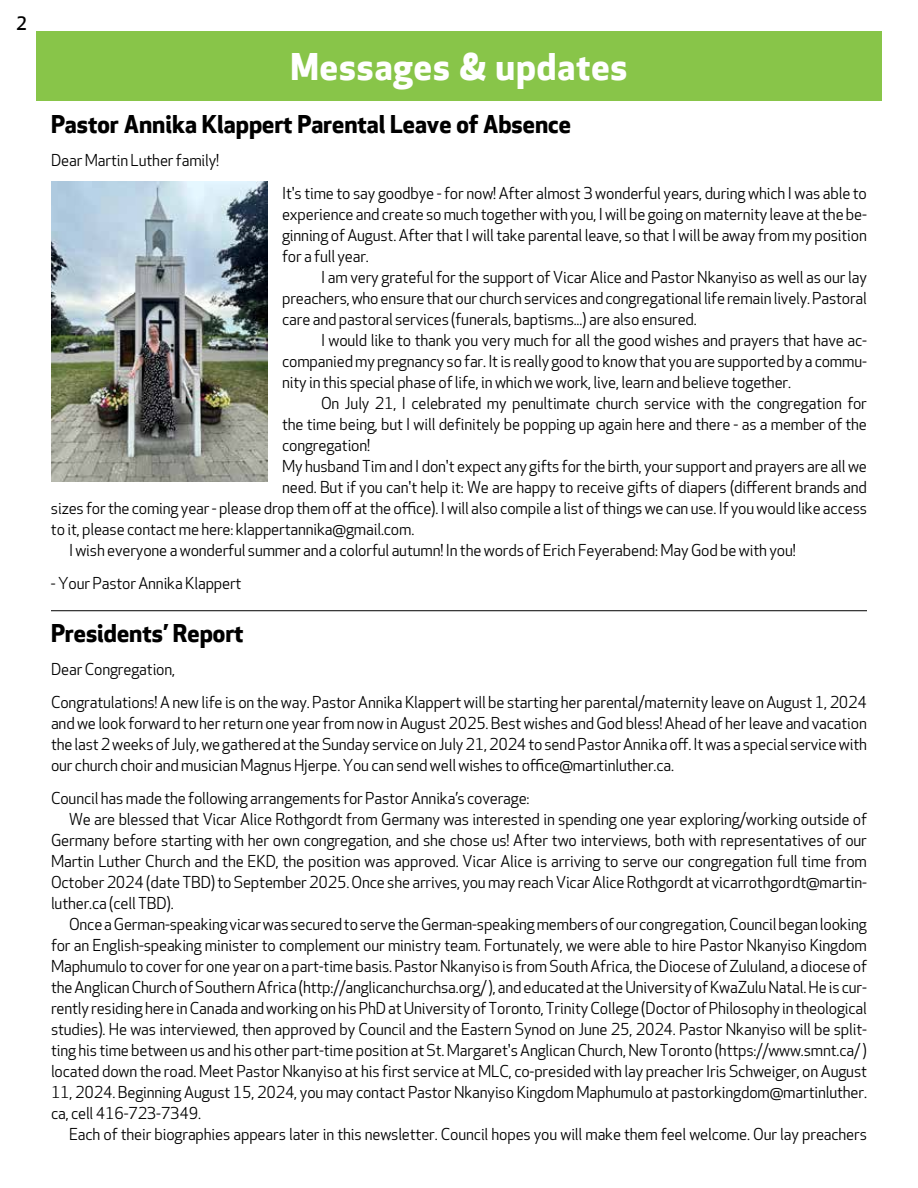
<style>
.page{position:relative;width:918px;height:1188px;background:#fff}
.page>*{position:absolute;margin:0;border:0;box-sizing:border-box;transform-origin:0 0}
.t1{font:700 36px "Apex New";letter-spacing:.025em;color:#fff}
.t2{font:700 24px "Apex New";color:#000}
.t3{font:500 18px "Apex New";color:#000}
.t4{font:15.75px/21px "Apex New";letter-spacing:-.01em;color:#000;text-align:justify}
</style>
<div class="page">
<hr style="left:51px;top:610px;width:816px;height:1px;background:#000">
<div style="left:36px;top:31px;width:846px;height:69px;background:#88c549"></div>
<img style="left:51px;top:181px;width:216px;height:301px">
<p class="t3" style="left:16px;top:13px;width:12px">2</p>
<h1 class="t1" style="left:290px;top:46px;width:339px">Messages &amp; updates</h1>
<h2 class="t2" style="left:51px;top:110px;width:522px">Pastor Annika Klappert Parental Leave of Absence</h2>
<p class="t4" style="left:51px;top:151px;width:170px">Dear Martin Luther family!</p>
<p class="t4" style="left:282px;top:184px;width:586px">It's time to say goodbye - for now! After almost 3 wonderful years, during which I was able to experience and create so much together with you, I will be going on maternity leave at the be&shy;ginning of August. After that I will take parental leave, so that I will be away from my position for a full year.</p>
<p class="t4" style="left:282px;top:268px;width:586px;text-indent:39px">I am very grateful for the support of Vicar Alice and Pastor Nkanyiso as well as our lay preachers, who ensure that our church services and congregational life remain lively. Pastoral care and pastoral services (funerals, baptisms...) are also ensured.</p>
<p class="t4" style="left:282px;top:331px;width:586px;text-indent:39px">I would like to thank you very much for all the good wishes and prayers that have ac&shy;companied my pregnancy so far. It is really good to know that you are supported by a commu&shy;nity in this special phase of life, in which we work, live, learn and believe together.</p>
<p class="t4" style="left:321px;top:394px;width:548px">On July 21, I celebrated my penultimate church service with the congregation for</p>
<p class="t4" style="left:282px;top:415px;width:586px">the time being, but I will definitely be popping up again here and there - as a member of the</p>
<p class="t4" style="left:282px;top:436px;width:90px">congregation!</p>
<p class="t4" style="left:282px;top:457px;width:586px">My husband Tim and I don't expect any gifts for the birth, your support and prayers are all we</p>
<p class="t4" style="left:282px;top:478px;width:586px">need. But if you can't help it: We are happy to receive gifts of diapers (different brands and</p>
<p class="t4" style="left:51px;top:499px;width:818px">sizes for the coming year - please drop them off at the office). I will also compile a list of things we can use. If you would like access</p>
<p class="t4" style="left:51px;top:520px;width:365px">to it, please contact me here: klappertannika@gmail.com.</p>
<p class="t4" style="left:69px;top:541px;width:728px">I wish everyone a wonderful summer and a colorful autumn! In the words of Erich Feyerabend: May God be with you!</p>
<p class="t4" style="left:51px;top:574px;width:192px">- Your Pastor Annika Klappert</p>
<h2 class="t2" style="left:51px;top:619px;width:194px">Presidents’ Report</h2>
<p class="t4" style="left:51px;top:653px;width:818px;line-height:33px">Dear Congregation,<br>Congratulations! A new life is on the way. Pastor Annika Klappert will be starting her parental/maternity leave on August 1, 2024</p>
<p class="t4" style="left:51px;top:713px;width:818px">and we look forward to her return one year from now in August 2025. Best wishes and God bless! Ahead of her leave and vacation the last 2 weeks of July, we gathered at the Sunday service on July 21, 2024 to send Pastor Annika off. It was a special service with our church choir and musician Magnus Hjerpe. You can send well wishes to office@martinluther.ca.</p>
<p class="t4" style="left:51px;top:788px;width:480px">Council has made the following arrangements for Pastor Annika’s coverage:</p>
<p class="t4" style="left:69px;top:809px;width:800px">We are blessed that Vicar Alice Rothgordt from Germany was interested in spending one year exploring/working outside of</p>
<p class="t4" style="left:51px;top:830px;width:818px">Germany before starting with her own congregation, and she chose us! After two interviews, both with representatives of our</p>
<p class="t4" style="left:51px;top:851px;width:818px">Martin Luther Church and the EKD, the position was approved. Vicar Alice is arriving to serve our congregation full time from</p>
<p class="t4" style="left:51px;top:872px;width:818px">October 2024 (date TBD) to September 2025. Once she arrives, you may reach Vicar Alice Rothgordt at vicarrothgordt@martin-</p>
<p class="t4" style="left:51px;top:893px;width:124px">luther.ca (cell TBD).</p>
<p class="t4" style="left:69px;top:914px;width:800px">Once a German-speaking vicar was secured to serve the German-speaking members of our congregation, Council began looking</p>
<p class="t4" style="left:51px;top:935px;width:818px">for an English-speaking minister to complement our ministry team. Fortunately, we were able to hire Pastor Nkanyiso Kingdom</p>
<p class="t4" style="left:51px;top:956px;width:818px">Maphumulo to cover for one year on a part-time basis. Pastor Nkanyiso is from South Africa, the Diocese of Zululand, a diocese of</p>
<p class="t4" style="left:51px;top:977px;width:818px">the Anglican Church of Southern Africa (http://anglicanchurchsa.org/ ), and educated at the University of KwaZulu Natal. He is cur-</p>
<p class="t4" style="left:51px;top:998px;width:818px">rently residing here in Canada and working on his PhD at University of Toronto, Trinity College (Doctor of Philosophy in theological</p>
<p class="t4" style="left:51px;top:1019px;width:818px">studies). He was interviewed, then approved by Council and the Eastern Synod on June 25, 2024. Pastor Nkanyiso will be split-</p>
<p class="t4" style="left:51px;top:1040px;width:818px">ting his time between us and his other part-time position at St. Margaret's Anglican Church, New Toronto (https://www.smnt.ca/ )</p>
<p class="t4" style="left:51px;top:1061px;width:818px">located down the road. Meet Pastor Nkanyiso at his first service at MLC, co-presided with lay preacher Iris Schweiger, on August</p>
<p class="t4" style="left:51px;top:1082px;width:818px">11, 2024. Beginning August 15, 2024, you may contact Pastor Nkanyiso Kingdom Maphumulo at pastorkingdom@martinluther.</p>
<p class="t4" style="left:51px;top:1103px;width:152px">ca, cell 416-723-7349.</p>
<p class="t4" style="left:69px;top:1124px;width:800px">Each of their biographies appears later in this newsletter. Council hopes you will make them feel welcome. Our lay preachers</p>
</div>
